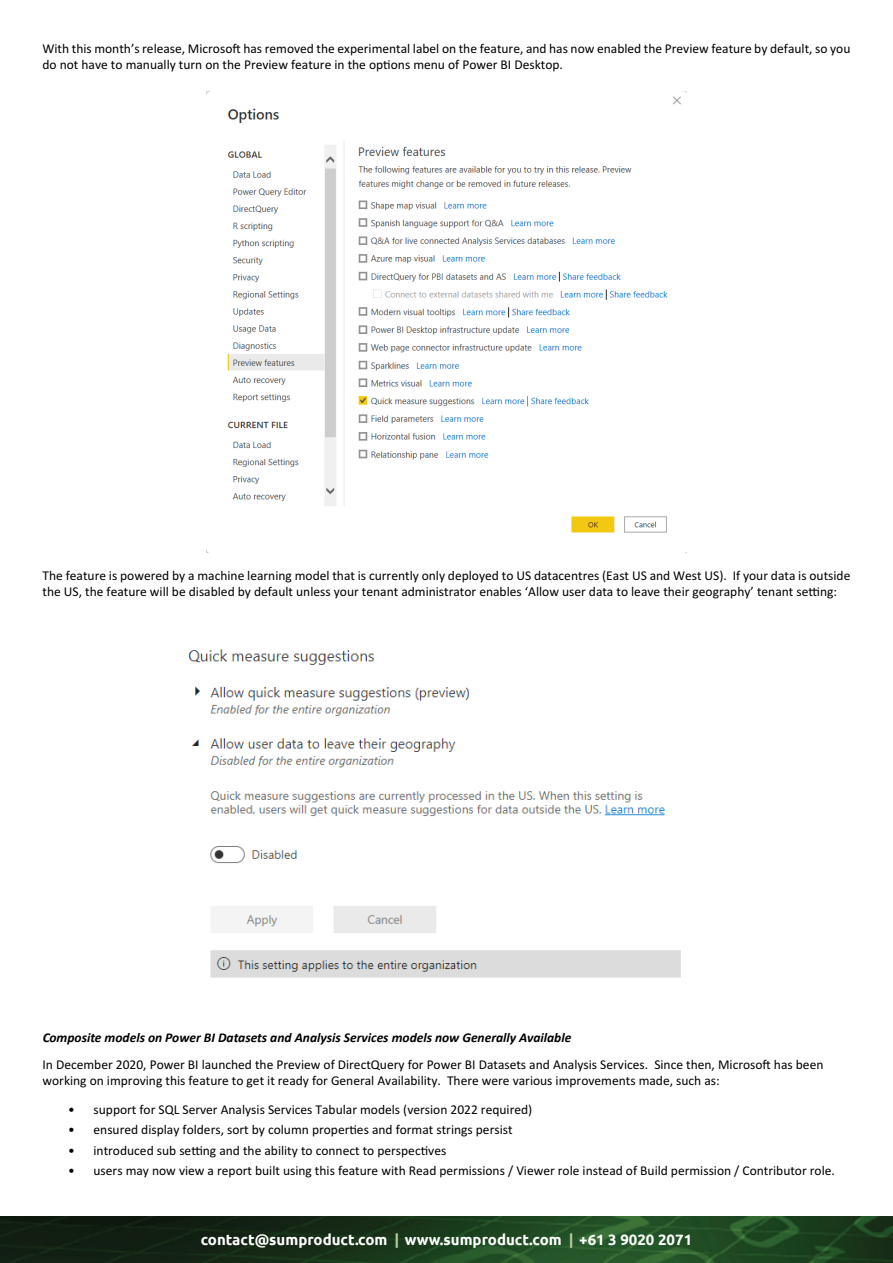
<style>
.page{position:relative;width:893px;height:1263px;background:#fff}
.page>*{position:absolute;margin:0;border:0;box-sizing:border-box;transform-origin:0 0}
.t1{font:700 15px "Ubuntu";color:#fff}
.t2{font:13.5px/16.2px "Calibri";color:#000}
.t3{font:italic 700 13.5px "Calibri";color:#000}
.s1{color:#b7cb9e}
</style>
<div class="page">
<img style="left:0;top:1217px;width:893px;height:46px">
<img style="left:207px;top:91px;width:479px;height:462px">
<img style="left:188px;top:649px;width:493px;height:329px">
<p class="t2" style="left:43px;top:40px;width:809px">With this month’s release, Microsoft has removed the experimental label on the feature, and has now enabled the Preview feature by default, so you do not have to manually turn on the Preview feature in the options menu of Power BI Desktop.</p>
<p class="t2" style="left:43px;top:567px;width:809px">The feature is powered by a machine learning model that is currently only deployed to US datacentres (East US and West US). If your data is outside the US, the feature will be disabled by default unless your tenant administrator enables ‘Allow user data to leave their geography’ tenant setting:</p>
<p class="t3" style="left:43px;top:1029px;width:530px">Composite models on Power BI Datasets and Analysis Services models now Generally Available</p>
<p class="t2" style="left:43px;top:1056px;width:782px">In December 2020, Power BI launched the Preview of DirectQuery for Power BI Datasets and Analysis Services. Since then, Microsoft has been working on improving this feature to get it ready for General Availability. There were various improvements made, such as:</p>
<p class="t2" style="left:68px;top:1101px;width:466px">• support for SQL Server Analysis Services Tabular models (version 2022 required)</p>
<p class="t2" style="left:68px;top:1121px;width:446px">• ensured display folders, sort by column properties and format strings persist</p>
<p class="t2" style="left:68px;top:1141px;width:380px">• introduced sub setting and the ability to connect to perspectives</p>
<p class="t2" style="left:68px;top:1162px;width:768px">• users may now view a report built using this feature with Read permissions / Viewer role instead of Build permission / Contributor role.</p>
<p class="t1" style="left:201px;top:1231px;width:493px">contact@sumproduct.com <span class="s1">|</span> www.sumproduct.com <span class="s1">|</span> +61 3 9020 2071</p>
</div>
